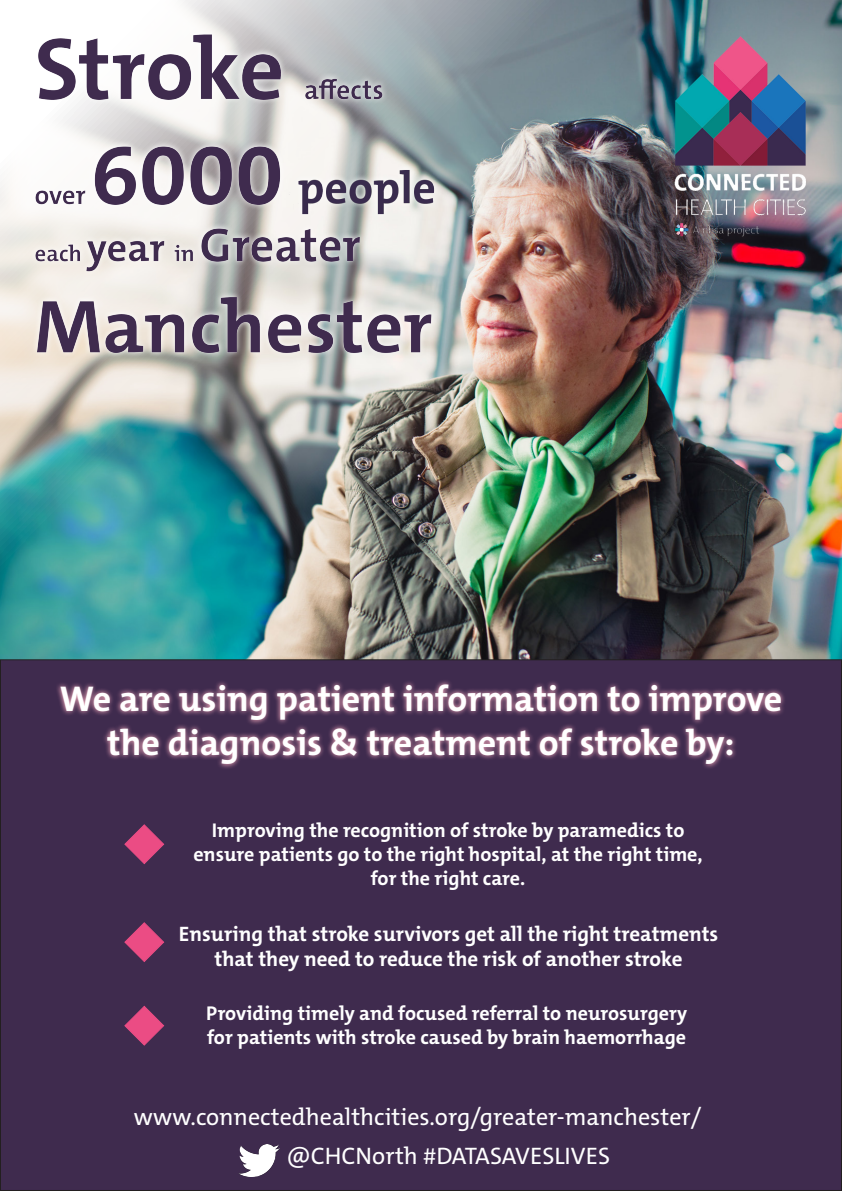
<style>
.page{position:relative;width:842px;height:1191px;background:#fff}
.page>*{position:absolute;margin:0;border:0;box-sizing:border-box;transform-origin:0 0}
.t1{font:700 36px "The Mix C5";color:#fff}
.t2{font:24px "The Mix C5";color:#fff}
.t3{font:700 21px "The Mix C5";color:#fff}
.t4{font:700 20px "The Mix C5";color:#fff}
</style>
<div class="page">
<img style="left:0;top:0;width:842px;height:659px">
<div style="left:0;top:660px;width:841px;height:530px;background:#3f2b4e"></div>
<img style="left:675px;top:36px;width:131px;height:202px">
<svg style="left:57px;top:681px;width:728px;height:87px"></svg>
<svg style="left:124px;top:824px;width:41px;height:41px"></svg>
<svg style="left:124px;top:922px;width:41px;height:40px"></svg>
<svg style="left:124px;top:1005px;width:41px;height:41px"></svg>
<img style="left:239px;top:1144px;width:40px;height:32px">
<img style="left:0;top:18px;width:459px;height:345px">
<p class="t1" style="left:60px;top:676px;width:724px">We are using patient information to improve</p>
<p class="t1" style="left:107px;top:719px;width:629px">the diagnosis &amp; treatment of stroke by:</p>
<p class="t4" style="left:212px;top:817px;width:474px">Improving the recognition of stroke by paramedics to</p>
<p class="t4" style="left:193px;top:841px;width:511px">ensure patients go to the right hospital, at the right time,</p>
<p class="t4" style="left:371px;top:865px;width:156px">for the right care.</p>
<p class="t3" style="left:179px;top:920px;width:541px">Ensuring that stroke survivors get all the right treatments</p>
<p class="t3" style="left:214px;top:945px;width:470px">that they need to reduce the risk of another stroke</p>
<p class="t4" style="left:206px;top:1000px;width:482px">Providing timely and focused referral to neurosurgery</p>
<p class="t4" style="left:207px;top:1024px;width:480px">for patients with stroke caused by brain haemorrhage</p>
<p class="t2" style="left:134px;top:1101px;width:569px">www.connectedhealthcities.org/greater-manchester/</p>
<p class="t2" style="left:286px;top:1140px;width:325px">@CHCNorth #DATASAVESLIVES</p>
</div>
